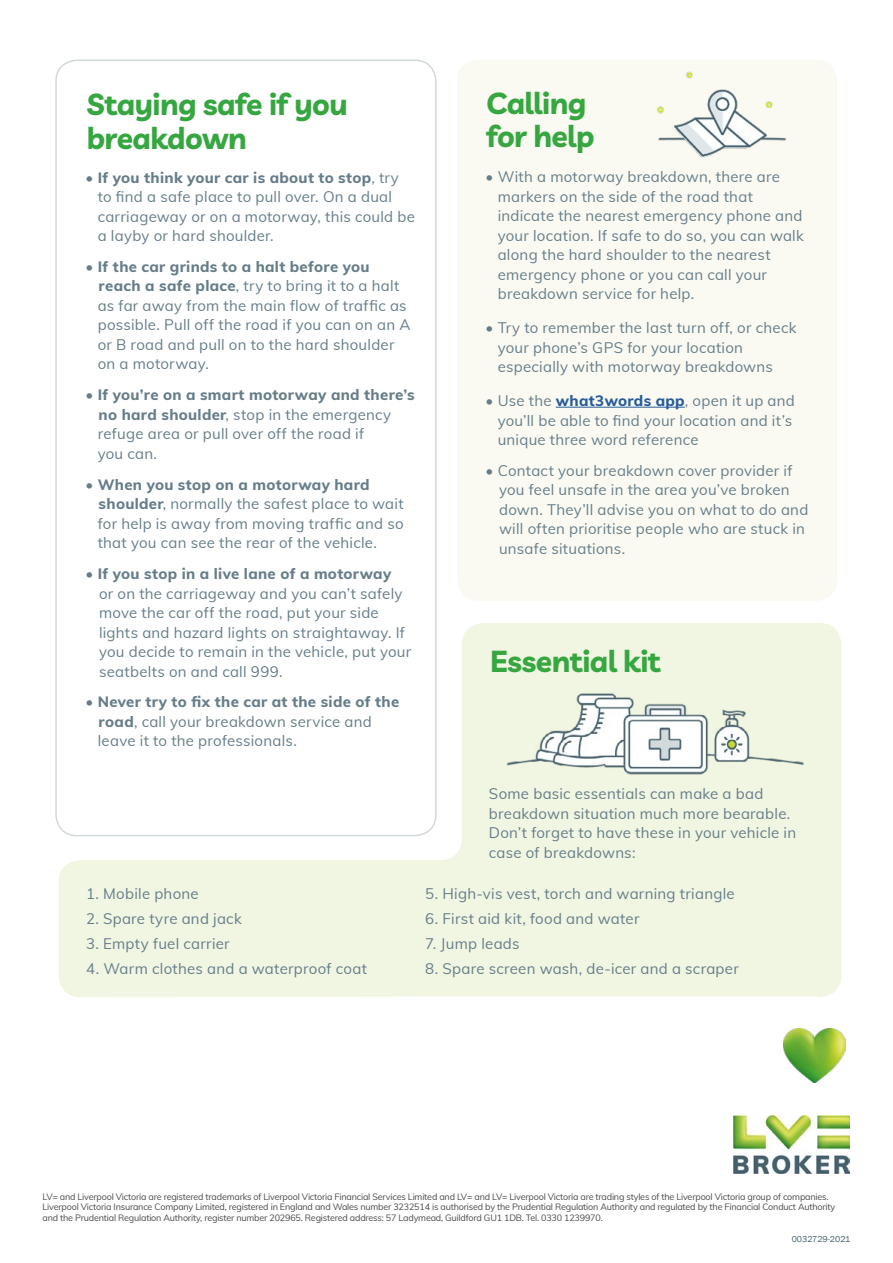
<style>
.page{position:relative;width:893px;height:1263px;background:#fff}
.page>*{position:absolute;margin:0;border:0;box-sizing:border-box;transform-origin:0 0}
.t1{font:700 30px/33.6px "Livvic";letter-spacing:-.02em;color:#36a740}
.t2{font:15px/19.5px "Muli";letter-spacing:.015em;color:#667d89}
.t3{font:9px/10.8px "Muli";letter-spacing:-.02em;color:#4b4a49}
.t4{font:8.85px "Franklin Gothic";color:#46626f}
.s1{font-weight:800}
.s2{font-weight:800;color:#275b9b}
</style>
<div class="page">
<svg style="left:58px;top:623px;width:783px;height:374px;background:#f2f6e5"></svg>
<img style="left:733px;top:1115px;width:117px;height:58px">
<img style="left:783px;top:1028px;width:62px;height:55px">
<div style="left:56px;top:60px;width:380px;height:776px;background:#fff;border-radius:21px"></div>
<div style="left:55px;top:60px;width:382px;height:776px;border:2px solid #d2d9dc;border-radius:21px"></div>
<div style="left:457px;top:60px;width:380px;height:541px;background:#fafaf2;border-radius:21px"></div>
<hr style="left:556px;top:407px;width:129px;height:1px;background:#275b9b">
<img style="left:479px;top:655px;width:362px;height:147px">
<img style="left:657px;top:71px;width:130px;height:87px">
<h1 class="t1" style="left:87px;top:85px;width:263px">Staying safe if you breakdown</h1>
<p class="t2" style="left:98px;top:167px;width:319px;text-indent:-12px">• <span class="s1">If you think your car is about to stop</span>, try to find a safe place to pull over. On a dual carriageway or on a motorway, this could be a layby or hard shoulder.</p>
<p class="t2" style="left:98px;top:256px;width:314px;text-indent:-12px">• <span class="s1">If the car grinds to a halt before you reach a safe place</span>, try to bring it to a halt as far away from the main flow of traffic as possible. Pull off the road if you can on an A or B road and pull on to the hard shoulder on a motorway.</p>
<p class="t2" style="left:98px;top:384px;width:319px;text-indent:-12px">• <span class="s1">If you’re on a smart motorway and there’s no hard shoulder</span>, stop in the emergency refuge area or pull over off the road if<br>you can.</p>
<p class="t2" style="left:98px;top:474px;width:307px;text-indent:-12px">• <span class="s1">When you stop on a motorway hard shoulder</span>, normally the safest place to wait for help is away from moving traffic and so that you can see the rear of the vehicle.</p>
<p class="t2" style="left:99px;top:563px;width:314px;text-indent:-14px">• <span class="s1">If you stop in a live lane of a motorway<br></span>or on the carriageway and you can’t safely move the car off the road, put your side lights and hazard lights on straightaway. If you decide to remain in the vehicle, put your seatbelts on and call 999.</p>
<p class="t2" style="left:98px;top:691px;width:303px;text-indent:-12px">• <span class="s1">Never try to fix the car at the side of the road</span>, call your breakdown service and leave it to the professionals.</p>
<h1 class="t1" style="left:486px;top:83px;width:110px">Calling for help</h1>
<p class="t2" style="left:498px;top:166px;width:307px;text-indent:-12px">• With a motorway breakdown, there are markers on the side of the road that indicate the nearest emergency phone and your location. If safe to do so, you can walk along the hard shoulder to the nearest emergency phone or you can call your breakdown service for help.</p>
<p class="t2" style="left:498px;top:317px;width:300px;text-indent:-12px">• Try to remember the last turn off, or check your phone’s GPS for your location especially with motorway breakdowns</p>
<p class="t2" style="left:498px;top:390px;width:299px;text-indent:-12px">• Use the <span class="s2">what3words app</span>, open it up and you’ll be able to find your location and it’s unique three word reference</p>
<p class="t2" style="left:499px;top:460px;width:311px;text-indent:-14px">• Contact your breakdown cover provider if you feel unsafe in the area you’ve broken down. They’ll advise you on what to do and will often prioritise people who are stuck in unsafe situations.</p>
<h1 class="t1" style="left:490px;top:642px;width:172px">Essential kit</h1>
<p class="t2" style="left:86px;top:883px;width:114px">1. Mobile phone</p>
<p class="t2" style="left:86px;top:908px;width:157px">2. Spare tyre and jack</p>
<p class="t2" style="left:86px;top:933px;width:145px">3. Empty fuel carrier</p>
<p class="t2" style="left:86px;top:958px;width:282px">4. Warm clothes and a waterproof coat</p>
<p class="t2" style="left:489px;top:783px;width:309px">Some basic essentials can make a bad breakdown situation much more bearable.<br>Don’t forget to have these in your vehicle in case of breakdowns:</p>
<p class="t2" style="left:425px;top:884px;width:311px">5. High-vis vest, torch and warning triangle</p>
<p class="t2" style="left:425px;top:908px;width:216px">6. First aid kit, food and water</p>
<p class="t2" style="left:425px;top:933px;width:96px">7. Jump leads</p>
<p class="t2" style="left:425px;top:958px;width:315px">8. Spare screen wash, de-icer and a scraper</p>
<p class="t3" style="left:43px;top:1190px;width:794px">LV= and Liverpool Victoria are registered trademarks of Liverpool Victoria Financial Services Limited and LV= and LV= Liverpool Victoria are trading styles of the Liverpool Victoria group of companies.<br>Liverpool Victoria Insurance Company Limited, registered in England and Wales number 3232514 is authorised by the Prudential Regulation Authority and regulated by the Financial Conduct Authority and the Prudential Regulation Authority, register number 202965. Registered address: 57 Ladymead, Guildford GU1 1DB. Tel. 0330 1239970.</p>
<p class="t4" style="left:792px;top:1233px;width:60px">0032729-2021</p>
</div>
